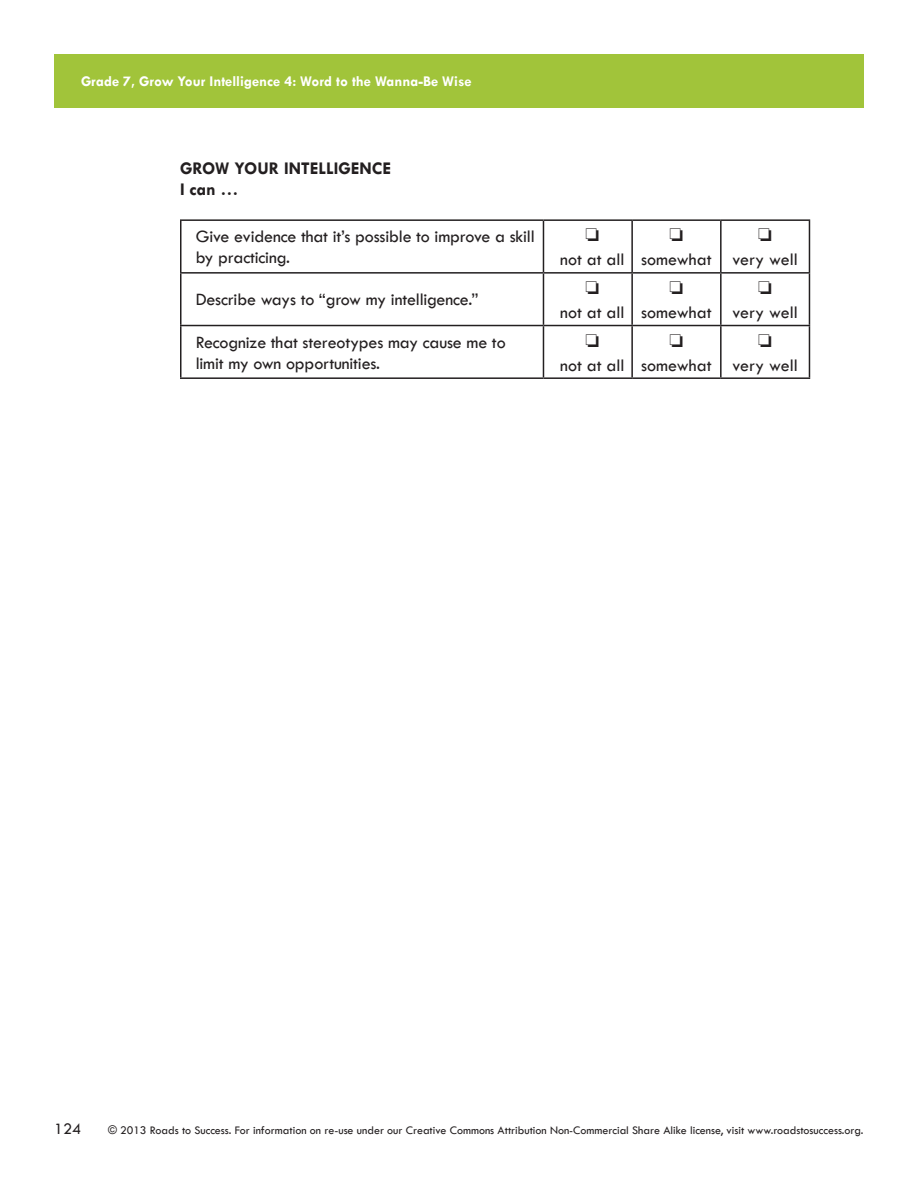
<style>
.page{position:relative;width:918px;height:1188px;background:#fff}
.page>*{position:absolute;margin:0;border:0;box-sizing:border-box;transform-origin:0 0}
.A_ChartText{font:500 18px/24px "Tw Cen";letter-spacing:-.01em;color:#231f20;text-align:center}
.LO_Text{font:500 18px/24px "Tw Cen";color:#231f20;text-align:center}
.SHFR_Text{font:700 18px/21px "Tw Cen";color:#231f20}
.t1{font:500 16.5px "Tw Cen";color:#231f20}
.t2{font:700 15px "Tw Cen";color:#fff}
.t3{font:500 12px "Tw Cen";color:#231f20}
</style>
<div class="page">
<div style="left:54px;top:54px;width:810px;height:54px;background:#a1c43a"></div>
<hr style="left:180px;top:219px;width:363px;height:2px;background:#231f20">
<hr style="left:180px;top:221px;width:2px;height:51px;background:#231f20">
<hr style="left:543px;top:219px;width:89px;height:2px;background:#231f20">
<hr style="left:543px;top:221px;width:1px;height:51px;background:#231f20">
<hr style="left:632px;top:219px;width:89px;height:2px;background:#231f20">
<hr style="left:631px;top:221px;width:2px;height:51px;background:#231f20">
<hr style="left:721px;top:219px;width:89px;height:2px;background:#231f20">
<hr style="left:720px;top:221px;width:2px;height:51px;background:#231f20">
<hr style="left:809px;top:221px;width:1px;height:51px;background:#231f20">
<hr style="left:180px;top:272px;width:363px;height:2px;background:#231f20">
<hr style="left:180px;top:274px;width:2px;height:51px;background:#231f20">
<hr style="left:543px;top:272px;width:89px;height:2px;background:#231f20">
<hr style="left:543px;top:274px;width:1px;height:51px;background:#231f20">
<hr style="left:632px;top:272px;width:89px;height:2px;background:#231f20">
<hr style="left:631px;top:274px;width:2px;height:51px;background:#231f20">
<hr style="left:721px;top:272px;width:89px;height:2px;background:#231f20">
<hr style="left:720px;top:274px;width:2px;height:51px;background:#231f20">
<hr style="left:809px;top:274px;width:1px;height:51px;background:#231f20">
<hr style="left:180px;top:325px;width:363px;height:1px;background:#231f20">
<hr style="left:180px;top:326px;width:2px;height:51px;background:#231f20">
<hr style="left:543px;top:325px;width:89px;height:1px;background:#231f20">
<hr style="left:543px;top:326px;width:1px;height:51px;background:#231f20">
<hr style="left:632px;top:325px;width:89px;height:1px;background:#231f20">
<hr style="left:631px;top:326px;width:2px;height:51px;background:#231f20">
<hr style="left:721px;top:325px;width:89px;height:1px;background:#231f20">
<hr style="left:720px;top:326px;width:2px;height:51px;background:#231f20">
<hr style="left:809px;top:326px;width:1px;height:51px;background:#231f20">
<hr style="left:180px;top:377px;width:363px;height:2px;background:#231f20">
<hr style="left:543px;top:377px;width:89px;height:2px;background:#231f20">
<hr style="left:632px;top:377px;width:89px;height:2px;background:#231f20">
<hr style="left:721px;top:377px;width:89px;height:2px;background:#231f20">
<p class="t2" style="left:81px;top:72px;width:392px">Grade 7, Grow Your Intelligence 4: Word to the Wanna-Be Wise</p>
<p class="SHFR_Text" style="left:180px;top:158px;width:213px">GROW YOUR INTELLIGENCE<br>I can …</p>
<p class="A_ChartText" style="left:196px;top:226px;width:340px;line-height:21px;text-align:left">Give evidence that it’s possible to improve a skill by practicing.</p>
<p class="A_ChartText" style="left:560px;top:224px;width:66px">❏<br>not at all</p>
<p class="LO_Text" style="left:641px;top:224px;width:72px">❏ somewhat</p>
<p class="LO_Text" style="left:733px;top:224px;width:67px">❏<br>very well</p>
<p class="A_ChartText" style="left:196px;top:288px;width:284px">Describe ways to “grow my intelligence.”</p>
<p class="A_ChartText" style="left:560px;top:276px;width:66px">❏<br>not at all</p>
<p class="LO_Text" style="left:641px;top:276px;width:72px">❏ somewhat</p>
<p class="LO_Text" style="left:733px;top:276px;width:67px">❏<br>very well</p>
<p class="A_ChartText" style="left:196px;top:331px;width:311px;line-height:21px;text-align:left">Recognize that stereotypes may cause me to limit my own opportunities.</p>
<p class="A_ChartText" style="left:560px;top:329px;width:66px">❏<br>not at all</p>
<p class="LO_Text" style="left:641px;top:329px;width:72px">❏ somewhat</p>
<p class="LO_Text" style="left:733px;top:329px;width:67px">❏<br>very well</p>
<p class="t1" style="left:54px;top:1119px;width:29px">124</p>
<p class="t3" style="left:108px;top:1123px;width:757px">© 2013 Roads to Success. For information on re-use under our Creative Commons Attribution Non-Commercial Share Alike license, visit www.roadstosuccess.org.</p>
</div>
